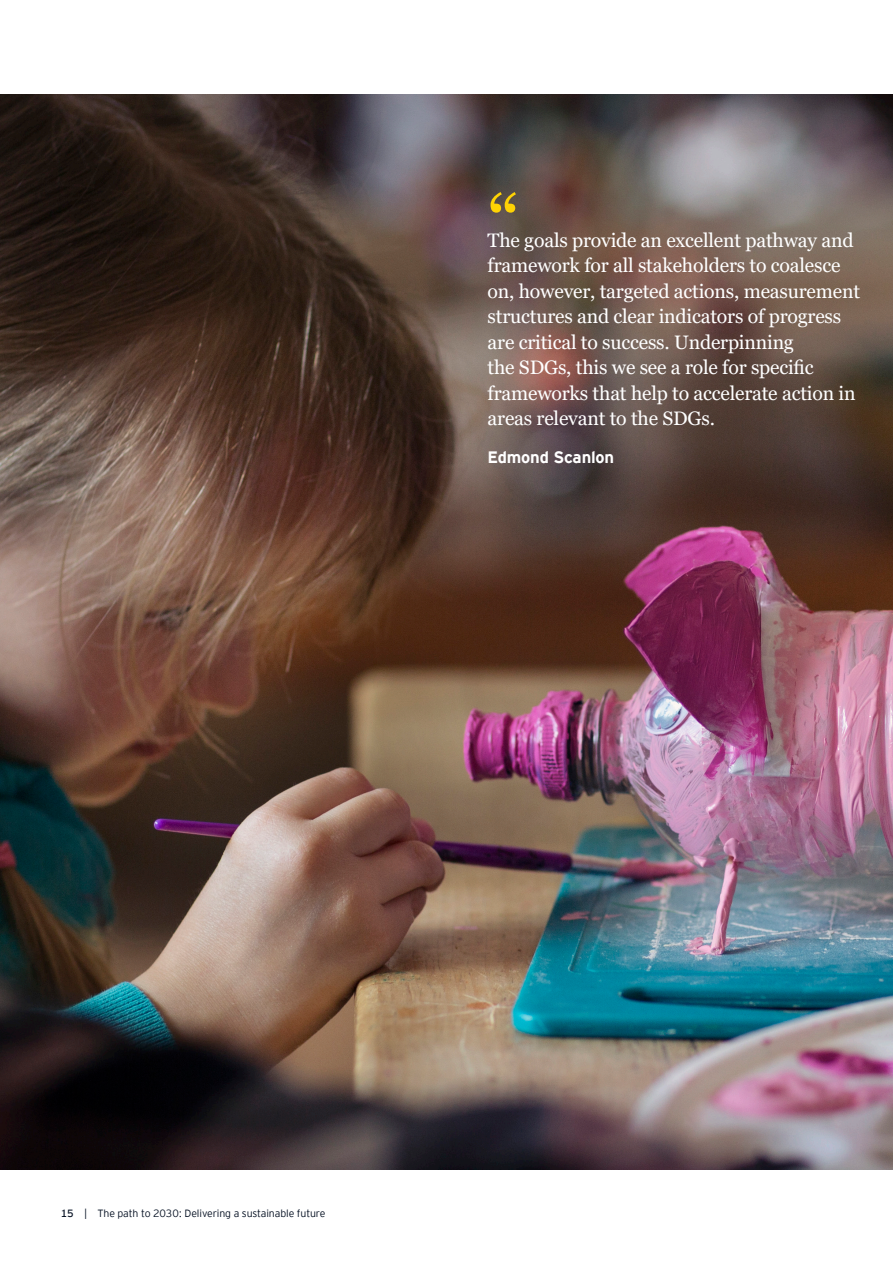
<style>
.page{position:relative;width:893px;height:1263px;background:#fff}
.page>*{position:absolute;margin:0;border:0;box-sizing:border-box;transform-origin:0 0}
.Callout_EY{font:78px "Georgia Pro";color:#fed304}
.Callout_Gerogea{font:19.5px/25.5px "Georgia Pro";letter-spacing:-.01em;color:#fff}
.Callout_EY-2{font:700 16.5px "EY Interstate";letter-spacing:-.01em;color:#fff}
.t1{font:300 10.5px "EY Interstate";letter-spacing:-.01em;color:#071224}
.s1{font-weight:400}
</style>
<div class="page">
<img style="left:0;top:95px;width:893px;height:1074px">
<p class="Callout_EY" style="left:488px;top:179px;width:33px">“</p>
<p class="Callout_Gerogea" style="left:488px;top:228px;width:374px">The goals provide an excellent pathway and framework for all stakeholders to coalesce on, however, targeted actions, measurement structures and clear indicators of progress are critical to success. Underpinning<br>the SDGs, this we see a role for specific frameworks that help to accelerate action in areas relevant to the SDGs.</p>
<p class="Callout_EY-2" style="left:488px;top:445px;width:128px">Edmond Scanlon</p>
<p class="t1" style="left:61px;top:1206px;width:266px"><span class="s1">15</span> | The path to 2030: Delivering a sustainable future</p>
</div>
